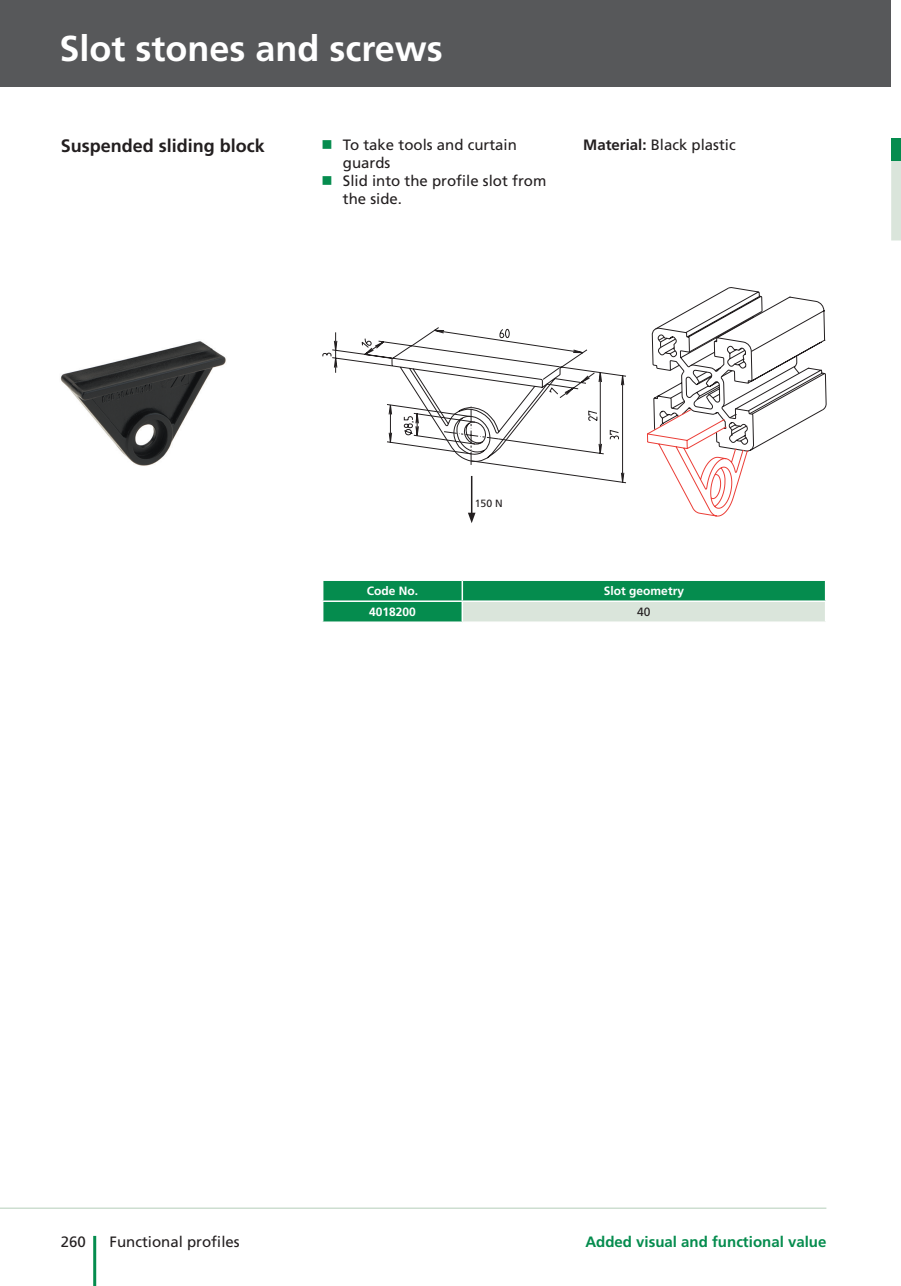
<style>
.page{position:relative;width:901px;height:1286px;background:#fff}
.page>*{position:absolute;margin:0;border:0;box-sizing:border-box;transform-origin:0 0}
.t1{font:700 36px "Frutiger";color:#fff}
.t2{font:700 18px "Frutiger";color:#231f20}
.t3{font:15px/18px "Frutiger";color:#231f20}
.t4{font:700 15px "Frutiger";color:#058c4e}
.t5{font:700 12px "Frutiger";color:#fff}
.t6{font:12px "Frutiger";color:#231f20}
.t7{font:10.5px "Frutiger";color:#231f20}
.s1{font-weight:700}
</style>
<div class="page">
<hr style="left:93px;top:1235px;width:3px;height:50px;background:#058c4e">
<hr style="left:0;top:1207px;width:826px;height:1px;background:#cdded0">
<div style="left:0;top:0;width:890px;height:87px;background:#57585a"></div>
<svg style="left:322px;top:580px;width:504px;height:41px;background:#5cb188"></svg>
<img style="left:60px;top:341px;width:166px;height:125px">
<svg style="left:322px;top:327px;width:304px;height:158px"></svg>
<svg style="left:391px;top:345px;width:169px;height:120px"></svg>
<svg style="left:647px;top:287px;width:179px;height:229px"></svg>
<hr style="left:471px;top:476px;width:1px;height:39px;background:#231f20">
<svg style="left:468px;top:512px;width:7px;height:11px"></svg>
<svg style="left:891px;top:160px;width:10px;height:80px"></svg>
<div style="left:891px;top:138px;width:10px;height:22px;background:#058c4e"></div>
<h1 class="t1" style="left:59px;top:27px;width:385px">Slot stones and screws</h1>
<p class="t2" style="left:61px;top:135px;width:206px">Suspended sliding block</p>
<p class="t3" style="left:343px;top:136px;width:205px">To take tools and curtain guards<br>Slid into the profile slot from the side.</p>
<p class="t3" style="left:583px;top:136px;width:154px"><span class="s1">Material:</span> Black plastic</p>
<p class="t7" style="left:475px;top:497px;width:30px">150 N</p>
<p class="t5" style="left:367px;top:584px;width:53px">Code No.</p>
<p class="t5" style="left:604px;top:584px;width:82px">Slot geometry</p>
<p class="t5" style="left:369px;top:605px;width:48px">4018200</p>
<p class="t6" style="left:637px;top:605px;width:15px">40</p>
<p class="t3" style="left:61px;top:1232px;width:27px">260</p>
<p class="t3" style="left:110px;top:1232px;width:132px">Functional profiles</p>
<p class="t4" style="left:585px;top:1233px;width:242px">Added visual and functional value</p>
</div>
